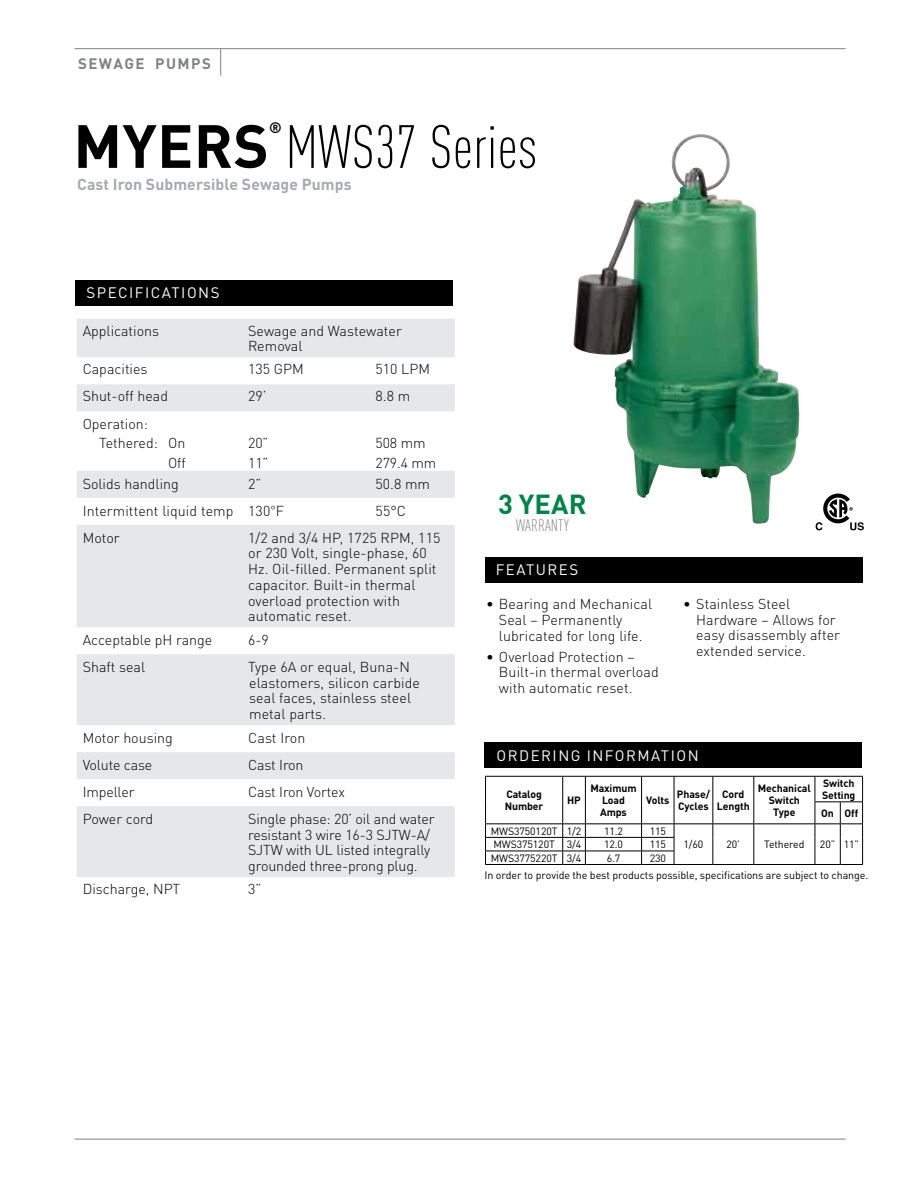
<style>
.page{position:relative;width:918px;height:1188px;background:#fff}
.page>*{position:absolute;margin:0;border:0;box-sizing:border-box;transform-origin:0 0}
.t1{font:300 condensed 60px "DIN Pro";letter-spacing:.005em;color:#000}
.t2{font:700 27.3px "DIN Pro";color:#008448}
.t3{font:300 condensed 16.5px "DIN Pro";letter-spacing:.005em;color:#808285}
.t4{font:700 15.75px "DIN Pro";letter-spacing:.005em;color:#a7a9ac}
.t5{font:15px "DIN Pro";letter-spacing:.1em;color:#fff}
.t6{font:700 15px "DIN Pro";letter-spacing:.1em;color:#808285}
.t7{font:700 15px "DIN Pro";color:#000}
.t8{font:300 14.25px/15.8px "DIN Pro";color:#000}
.t9{font:10.65px "DIN Pro";letter-spacing:-.01em;color:#000}
.t10{font:700 10.5px/12px "DIN Pro";letter-spacing:-.01em;color:#000}
.t11{font:10.5px "DIN Pro";letter-spacing:-.01em;color:#000}
.s1{font-weight:700;font-stretch:normal}
.s2{font-stretch:condensed}
</style>
<div class="page">
<hr style="left:75px;top:1139px;width:771px;height:1px;background:#808285">
<div style="left:75px;top:280px;width:378px;height:25px;background:#000"></div>
<div style="left:485px;top:557px;width:378px;height:26px;background:#000"></div>
<div style="left:485px;top:742px;width:377px;height:26px;background:#000"></div>
<svg style="left:77px;top:319px;width:378px;height:558px;fill:#e6e7e8"></svg>
<hr style="left:75px;top:48px;width:771px;height:1px;background:#808285">
<svg style="left:220px;top:49px;width:1px;height:27px"></svg>
<hr style="left:485px;top:776px;width:78px;height:1px;background:#000">
<hr style="left:585px;top:776px;width:57px;height:1px;background:#000">
<hr style="left:642px;top:776px;width:32px;height:1px;background:#000">
<hr style="left:674px;top:776px;width:39px;height:1px;background:#000">
<hr style="left:713px;top:776px;width:41px;height:1px;background:#000">
<hr style="left:754px;top:776px;width:61px;height:1px;background:#000">
<hr style="left:485px;top:824px;width:78px;height:1px;background:#000">
<hr style="left:585px;top:824px;width:57px;height:1px;background:#000">
<hr style="left:642px;top:824px;width:32px;height:1px;background:#000">
<hr style="left:674px;top:824px;width:39px;height:1px;background:#000">
<hr style="left:713px;top:824px;width:41px;height:1px;background:#000">
<hr style="left:754px;top:824px;width:61px;height:1px;background:#000">
<hr style="left:485px;top:837px;width:78px;height:1px;background:#000">
<hr style="left:585px;top:837px;width:57px;height:1px;background:#000">
<hr style="left:642px;top:837px;width:32px;height:1px;background:#000">
<hr style="left:485px;top:851px;width:78px;height:1px;background:#000">
<svg style="left:485px;top:777px;width:1px;height:87px"></svg>
<hr style="left:585px;top:851px;width:57px;height:1px;background:#000">
<hr style="left:642px;top:851px;width:32px;height:1px;background:#000">
<svg style="left:641px;top:777px;width:1px;height:87px"></svg>
<svg style="left:674px;top:777px;width:1px;height:87px"></svg>
<svg style="left:713px;top:777px;width:1px;height:87px"></svg>
<svg style="left:754px;top:777px;width:1px;height:87px"></svg>
<hr style="left:485px;top:864px;width:78px;height:1px;background:#000">
<svg style="left:562px;top:776px;width:24px;height:89px"></svg>
<hr style="left:585px;top:864px;width:57px;height:1px;background:#000">
<hr style="left:642px;top:864px;width:32px;height:1px;background:#000">
<hr style="left:674px;top:864px;width:39px;height:1px;background:#000">
<hr style="left:713px;top:864px;width:41px;height:1px;background:#000">
<hr style="left:754px;top:864px;width:61px;height:1px;background:#000">
<svg style="left:815px;top:776px;width:48px;height:89px"></svg>
<img style="left:573px;top:163px;width:226px;height:361px">
<svg style="left:816px;top:494px;width:48px;height:36px"></svg>
<p class="t6" style="left:78px;top:51px;width:134px">SEWAGE PUMPS</p>
<p class="t7" style="left:269px;top:115px;width:14px">®</p>
<h1 class="t1" style="left:73px;top:104px;width:465px"><span class="s1">MYERS</span> MWS37 Series</h1>
<p class="t4" style="left:77px;top:171px;width:276px">Cast Iron Submersible Sewage Pumps</p>
<p class="t5" style="left:86px;top:274px;width:135px">SPECIFICATIONS</p>
<p class="t8" style="left:83px;top:321px;width:78px">Applications</p>
<p class="t8" style="left:248px;top:321px;width:155px">Sewage and Wastewater<br>Removal</p>
<p class="t8" style="left:83px;top:360px;width:66px">Capacities</p>
<p class="t8" style="left:248px;top:360px;width:57px">135 GPM</p>
<p class="t8" style="left:376px;top:360px;width:56px">510 LPM</p>
<p class="t8" style="left:83px;top:387px;width:87px">Shut-off head</p>
<p class="t8" style="left:248px;top:387px;width:20px">29’</p>
<p class="t8" style="left:376px;top:387px;width:36px">8.8 m</p>
<p class="t8" style="left:99px;top:413px;width:88px;line-height:19.4px;text-indent:-17px">Operation:<br>Tethered: On</p>
<p class="t8" style="left:248px;top:434px;width:22px">20”</p>
<p class="t8" style="left:376px;top:434px;width:51px">508 mm</p>
<p class="t8" style="left:168px;top:453px;width:19px">Off</p>
<p class="t8" style="left:248px;top:453px;width:22px">11”</p>
<p class="t8" style="left:376px;top:453px;width:62px">279.4 mm</p>
<p class="t8" style="left:83px;top:474px;width:98px">Solids handling</p>
<p class="t8" style="left:248px;top:474px;width:15px">2”</p>
<p class="t8" style="left:376px;top:474px;width:56px">50.8 mm</p>
<p class="t8" style="left:83px;top:501px;width:203px">Intermittent liquid temp 130<span class="s2">°</span>F</p>
<p class="t8" style="left:376px;top:501px;width:32px">55°C</p>
<p class="t8" style="left:83px;top:528px;width:39px">Motor</p>
<p class="t8" style="left:248px;top:528px;width:194px">1/2 and 3/4 HP, 1725 RPM, 115 or 230 Volt, single-phase, 60<br>Hz. Oil-filled. Permanent split capacitor. Built-in thermal overload protection with automatic reset.</p>
<p class="t8" style="left:83px;top:631px;width:131px">Acceptable pH range</p>
<p class="t8" style="left:248px;top:631px;width:22px">6-9</p>
<p class="t8" style="left:83px;top:658px;width:64px">Shaft seal</p>
<p class="t8" style="left:248px;top:658px;width:173px">Type 6A or equal, Buna-N elastomers, silicon carbide seal faces, stainless steel metal parts.</p>
<p class="t8" style="left:83px;top:729px;width:92px">Motor housing</p>
<p class="t8" style="left:248px;top:729px;width:59px">Cast Iron</p>
<p class="t8" style="left:83px;top:756px;width:71px">Volute case</p>
<p class="t8" style="left:248px;top:756px;width:57px">Cast Iron</p>
<p class="t8" style="left:83px;top:783px;width:53px">Impeller</p>
<p class="t8" style="left:248px;top:783px;width:98px">Cast Iron Vortex</p>
<p class="t8" style="left:83px;top:810px;width:72px">Power cord</p>
<p class="t8" style="left:248px;top:810px;width:188px">Single phase: 20’ oil and water resistant 3 wire 16-3 SJTW-A/<br>SJTW with UL listed integrally grounded three-prong plug.</p>
<p class="t8" style="left:83px;top:880px;width:99px">Discharge, NPT</p>
<p class="t8" style="left:248px;top:880px;width:15px">3”</p>
<h2 class="t2" style="left:498px;top:482px;width:90px">3 YEAR</h2>
<p class="t3" style="left:516px;top:513px;width:54px">WARRANTY</p>
<p class="t5" style="left:496px;top:558px;width:84px">FEATURES</p>
<p class="t8" style="left:499px;top:595px;width:155px;text-indent:-13px">• Bearing and Mechanical<br>Seal – Permanently lubricated for long life.</p>
<p class="t8" style="left:499px;top:647px;width:161px;text-indent:-13px">• Overload Protection –<br>Built-in thermal overload with automatic reset.</p>
<p class="t8" style="left:696px;top:595px;width:145px;text-indent:-13px">• Stainless Steel<br>Hardware – Allows for easy disassembly after extended service.</p>
<p class="t5" style="left:497px;top:744px;width:204px">ORDERING INFORMATION</p>
<p class="t10" style="left:505px;top:787px;width:40px">Catalog<br>Number</p>
<p class="t10" style="left:567px;top:793px;width:15px">HP</p>
<p class="t10" style="left:590px;top:781px;width:48px;text-align:center">Maximum<br>Load<br>Amps</p>
<p class="t10" style="left:646px;top:793px;width:25px">Volts</p>
<p class="t10" style="left:677px;top:787px;width:34px">Phase/<br>Cycles</p>
<p class="t10" style="left:717px;top:787px;width:34px;text-align:center">Cord<br>Length</p>
<p class="t10" style="left:758px;top:781px;width:54px;text-align:center">Mechanical<br>Switch<br>Type</p>
<p class="t10" style="left:822px;top:776px;width:35px">Switch<br>Setting</p>
<p class="t10" style="left:821px;top:806px;width:39px">On Off</p>
<p class="t11" style="left:491px;top:823px;width:92px">MWS3750120T 1/2</p>
<p class="t11" style="left:604px;top:823px;width:20px">11.2</p>
<p class="t11" style="left:650px;top:823px;width:18px">115</p>
<p class="t11" style="left:493px;top:836px;width:89px">MWS375120T 3/4</p>
<p class="t11" style="left:604px;top:836px;width:20px">12.0</p>
<p class="t11" style="left:650px;top:836px;width:18px">115</p>
<p class="t11" style="left:684px;top:836px;width:21px">1/60</p>
<p class="t11" style="left:727px;top:836px;width:15px">20’</p>
<p class="t11" style="left:764px;top:836px;width:42px">Tethered</p>
<p class="t11" style="left:820px;top:836px;width:41px">20” 11”</p>
<p class="t11" style="left:491px;top:850px;width:92px">MWS3775220T 3/4</p>
<p class="t11" style="left:607px;top:850px;width:15px">6.7</p>
<p class="t11" style="left:650px;top:850px;width:18px">230</p>
<p class="t9" style="left:485px;top:867px;width:385px">In order to provide the best products possible, specifications are subject to change.</p>
</div>
